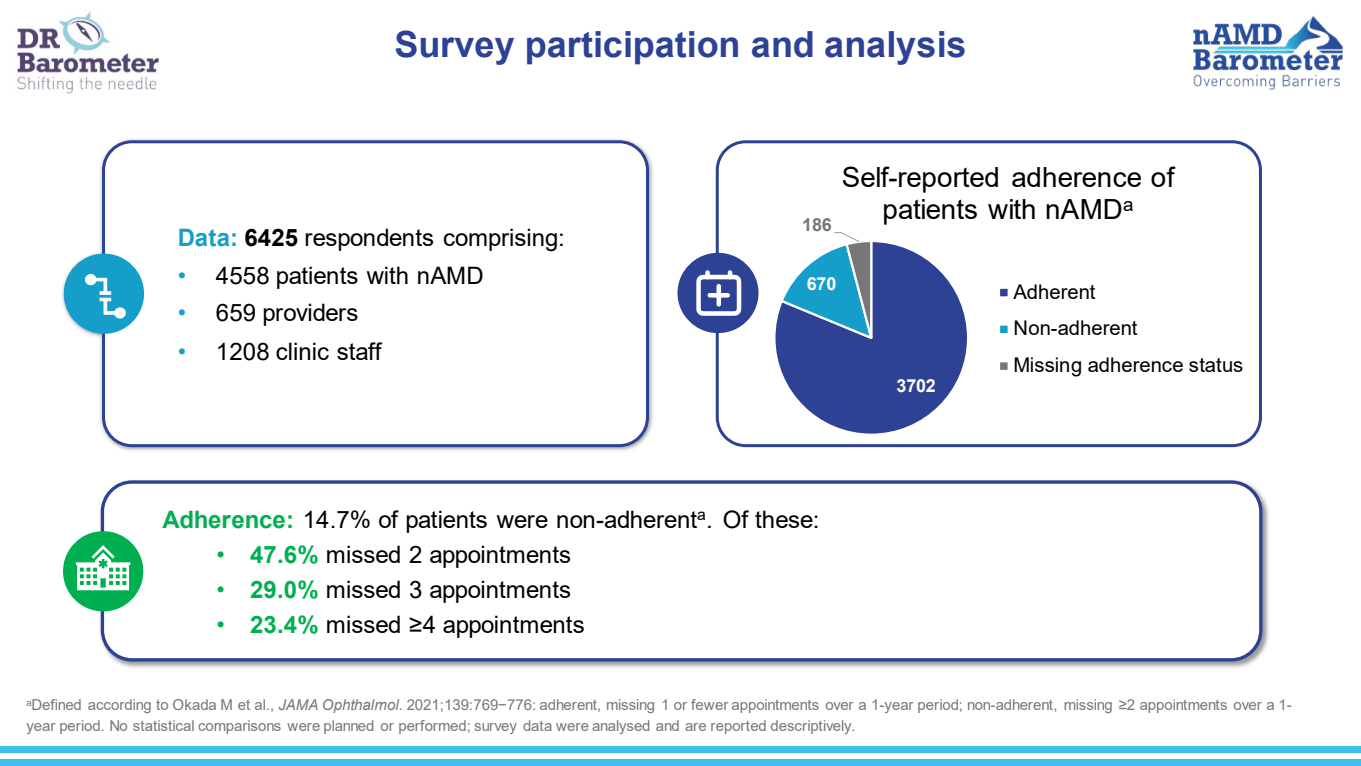
<style>
.page{position:relative;width:1361px;height:766px;background:#fff}
.page>*{position:absolute;margin:0;border:0;box-sizing:border-box;transform-origin:0 0}
.t1{font:700 36px "Arial";color:#2d4294}
.t2{font:27.75px/32.2px "Arial";letter-spacing:-.01em;color:#000;text-align:center}
.t3{font:24px "Arial";color:#000}
.t4{font:20.25px "Arial";color:#000}
.t5{font:700 18px "Arial";letter-spacing:-.015em;color:#fff}
.t6{font:700 18px "Arial";color:#777}
.t7{font:15px/21px "Arial";letter-spacing:-.005em;color:#777}
.s1{font-weight:700;color:#169ecb}
.s2{font-weight:700}
.s3{color:#169ecb}
.s4{font-weight:700;color:#00b050}
.s5{color:#00b050}
.s6{font-style:italic}
</style>
<div class="page">
<div style="left:0;top:746px;width:1360px;height:7px;background:#42c0ea"></div>
<div style="left:0;top:759px;width:1360px;height:7px;background:#42c0ea"></div>
<img style="left:1193px;top:16px;width:149px;height:73px">
<img style="left:17px;top:12px;width:142px;height:82px">
<div style="left:716px;top:140px;width:546px;height:307px;background:#fff;border:3px solid #2d4294;border-radius:28px"></div>
<img style="left:62px;top:139px;width:591px;height:312px">
<div style="left:102px;top:140px;width:547px;height:307px;background:#fff;border:3px solid #2d4294;border-radius:28px"></div>
<div style="left:64px;top:254px;width:80px;height:80px;background:#169ecb;border-radius:50%"></div>
<svg style="left:85px;top:274px;width:41px;height:45px"></svg>
<img style="left:97px;top:482px;width:1172px;height:186px">
<div style="left:101px;top:480px;width:1161px;height:181px;background:#fff;border:3px solid #2d4294;border-radius:30px"></div>
<div style="left:63px;top:531px;width:80px;height:80px;background:#00b050;border-radius:50%"></div>
<svg style="left:76px;top:545px;width:54px;height:45px"></svg>
<svg style="left:775px;top:232px;width:192px;height:202px"></svg>
<div style="left:998px;top:286px;width:12px;height:12px;background:#2d4294;border:2px solid #fff"></div>
<div style="left:998px;top:323px;width:12px;height:12px;background:#169ecb;border:2px solid #fff"></div>
<div style="left:998px;top:360px;width:12px;height:12px;background:#777;border:2px solid #fff"></div>
<div style="left:677px;top:253px;width:81px;height:80px;background:#2d4294;border-radius:50%"></div>
<svg style="left:696px;top:270px;width:46px;height:46px"></svg>
<h1 class="t1" style="left:394px;top:19px;width:574px">Survey participation and analysis</h1>
<p class="t3" style="left:178px;top:221px;width:388px"><span class="s1">Data:</span> <span class="s2">6425</span> respondents comprising:</p>
<p class="t3" style="left:178px;top:259px;width:308px"><span class="s3">•</span> 4558 patients with nAMD</p>
<p class="t3" style="left:178px;top:296px;width:182px"><span class="s3">•</span> 659 providers</p>
<p class="t3" style="left:178px;top:335px;width:205px"><span class="s3">•</span> 1208 clinic staff</p>
<p class="t6" style="left:802px;top:212px;width:31px">186</p>
<p class="t2" style="left:842px;top:161px;width:334px">Self-reported adherence of patients with nAMD<sup>a</sup></p>
<p class="t5" style="left:807px;top:271px;width:31px">670</p>
<p class="t5" style="left:896px;top:373px;width:41px">3702</p>
<p class="t4" style="left:1013px;top:278px;width:84px">Adherent</p>
<p class="t4" style="left:1013px;top:314px;width:126px">Non-adherent</p>
<p class="t4" style="left:1013px;top:351px;width:231px">Missing adherence status</p>
<p class="t3" style="left:162px;top:502px;width:658px"><span class="s4">Adherence:</span> 14.7% of patients were non-adherent<sup>a</sup>. Of these:</p>
<p class="t3" style="left:216px;top:538px;width:356px"><span class="s5">•</span> <span class="s4">47.6%</span> missed 2 appointments</p>
<p class="t3" style="left:216px;top:573px;width:356px"><span class="s5">•</span> <span class="s4">29.0%</span> missed 3 appointments</p>
<p class="t3" style="left:216px;top:608px;width:370px"><span class="s5">•</span> <span class="s4">23.4%</span> missed ≥4 appointments</p>
<p class="t7" style="left:26px;top:694px;width:1266px"><sup>a</sup>Defined according to Okada M et al., <span class="s6">JAMA Ophthalmol.</span> 2021;139:769−776: adherent, missing 1 or fewer appointments over a 1-year period; non-adherent, missing ≥2 appointments over a 1- year period. No statistical comparisons were planned or performed; survey data were analysed and are reported descriptively.</p>
</div>
